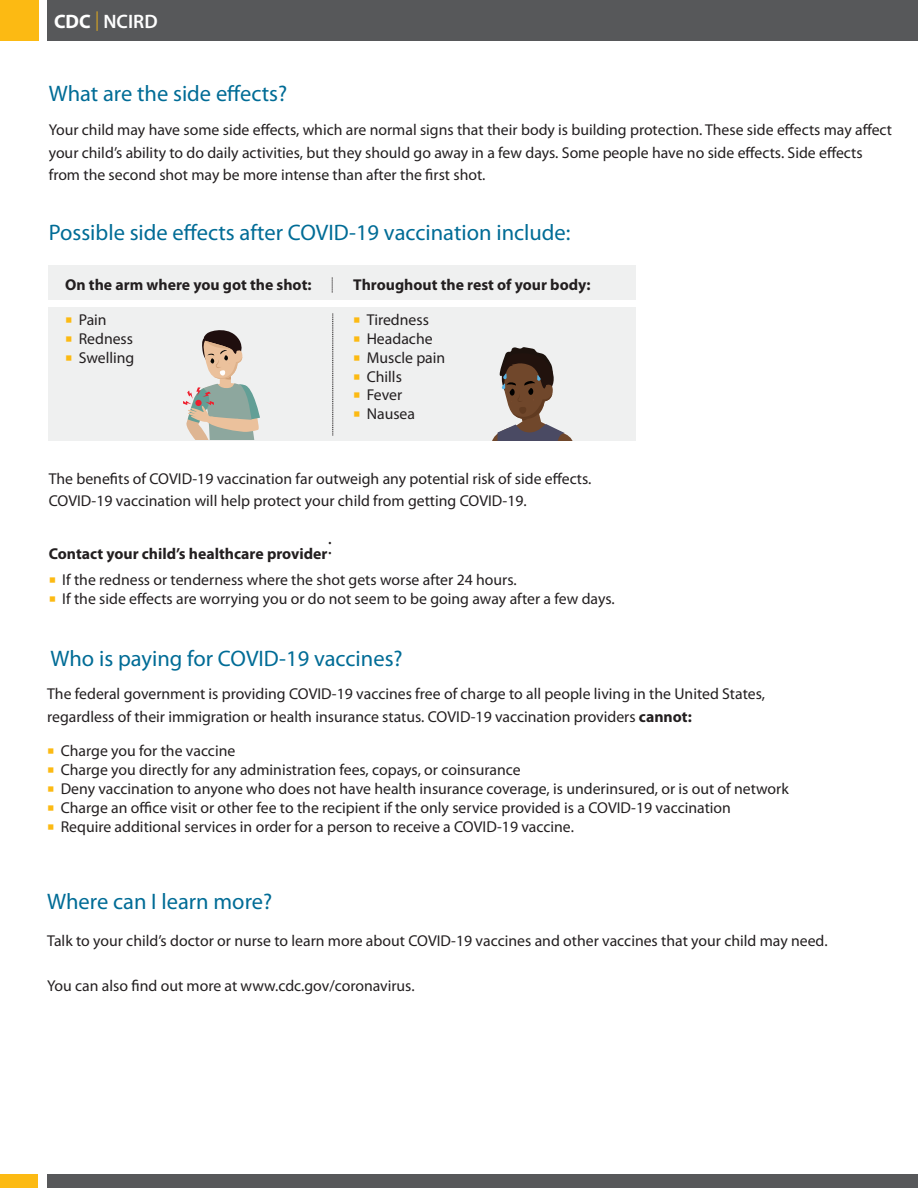
<style>
.page{position:relative;width:918px;height:1188px;background:#fff}
.page>*{position:absolute;margin:0;border:0;box-sizing:border-box;transform-origin:0 0}
.t1{font:22.5px "Myriad Pro";color:#006c96}
.t2{font:600 19.5px "Myriad Pro";color:#fff}
.t3{font:15.75px/18.9px "Myriad Pro";color:#231f20}
.t4{font:700 15.75px "Myriad Pro";color:#231f20}
.s1{font-weight:700}
.s2{font-weight:300;color:#fcba13}
</style>
<div class="page">
<div style="left:0;top:1174px;width:38px;height:14px;background:#fcba13"></div>
<div style="left:47px;top:1174px;width:871px;height:14px;background:#57585a"></div>
<div style="left:0;top:0;width:38px;height:40px;background:#fcba13"></div>
<div style="left:47px;top:0;width:871px;height:40px;background:#57585a"></div>
<div style="left:49px;top:307px;width:587px;height:134px;background:#eff0f0"></div>
<div style="left:49px;top:266px;width:587px;height:34px;background:#eff0f0"></div>
<svg style="left:333px;top:314px;width:1px;height:122px"></svg>
<svg style="left:332px;top:278px;width:1px;height:14px"></svg>
<svg style="left:183px;top:330px;width:77px;height:110px"></svg>
<svg style="left:492px;top:347px;width:81px;height:94px"></svg>
<p class="t2" style="left:54px;top:9px;width:105px"><span class="s1">CDC</span> <span class="s2">|</span> NCIRD</p>
<h1 class="t1" style="left:49px;top:80px;width:240px">What are the side effects?</h1>
<p class="t3" style="left:49px;top:118px;width:845px;line-height:22.5px">Your child may have some side effects, which are normal signs that their body is building protection. These side effects may affect your child’s ability to do daily activities, but they should go away in a few days. Some people have no side effects. Side effects from the second shot may be more intense than after the first shot.</p>
<h1 class="t1" style="left:49px;top:219px;width:523px">Possible side effects after COVID-19 vaccination include:</h1>
<p class="t4" style="left:65px;top:275px;width:248px">On the arm where you got the shot:</p>
<p class="t3" style="left:79px;top:310px;width:57px">Pain<br>Redness<br>Swelling</p>
<p class="t4" style="left:353px;top:275px;width:239px">Throughout the rest of your body:</p>
<p class="t3" style="left:367px;top:310px;width:80px">Tiredness<br>Headache<br>Muscle pain<br>Chills<br>Fever<br>Nausea</p>
<p class="t3" style="left:49px;top:467px;width:544px;line-height:22.5px">The benefits of COVID-19 vaccination far outweigh any potential risk of side effects.<br>COVID-19 vaccination will help protect your child from getting COVID-19.</p>
<p class="t3" style="left:62px;top:541px;width:456px;line-height:25.7px;text-indent:-14px"><span class="s1">Contact your child’s healthcare provider</span><sup>:<br></sup>If the redness or tenderness where the shot gets worse after 24 hours.</p>
<p class="t3" style="left:62px;top:589px;width:554px">If the side effects are worrying you or do not seem to be going away after a few days.</p>
<h1 class="t1" style="left:51px;top:644px;width:354px">Who is paying for COVID-19 vaccines?</h1>
<p class="t3" style="left:47px;top:683px;width:719px;line-height:22.5px">The federal government is providing COVID-19 vaccines free of charge to all people living in the United States, regardless of their immigration or health insurance status. COVID-19 vaccination providers <span class="s1">cannot:</span></p>
<p class="t3" style="left:61px;top:742px;width:730px">Charge you for the vaccine<br>Charge you directly for any administration fees, copays, or coinsurance<br>Deny vaccination to anyone who does not have health insurance coverage, is underinsured, or is out of network Charge an office visit or other fee to the recipient if the only service provided is a COVID-19 vaccination<br>Require additional services in order for a person to receive a COVID-19 vaccine.</p>
<h1 class="t1" style="left:47px;top:888px;width:226px">Where can I learn more?</h1>
<p class="t3" style="left:47px;top:931px;width:782px">Talk to your child’s doctor or nurse to learn more about COVID-19 vaccines and other vaccines that your child may need.</p>
<p class="t3" style="left:47px;top:976px;width:369px">You can also find out more at www.cdc.gov/coronavirus.</p>
</div>
